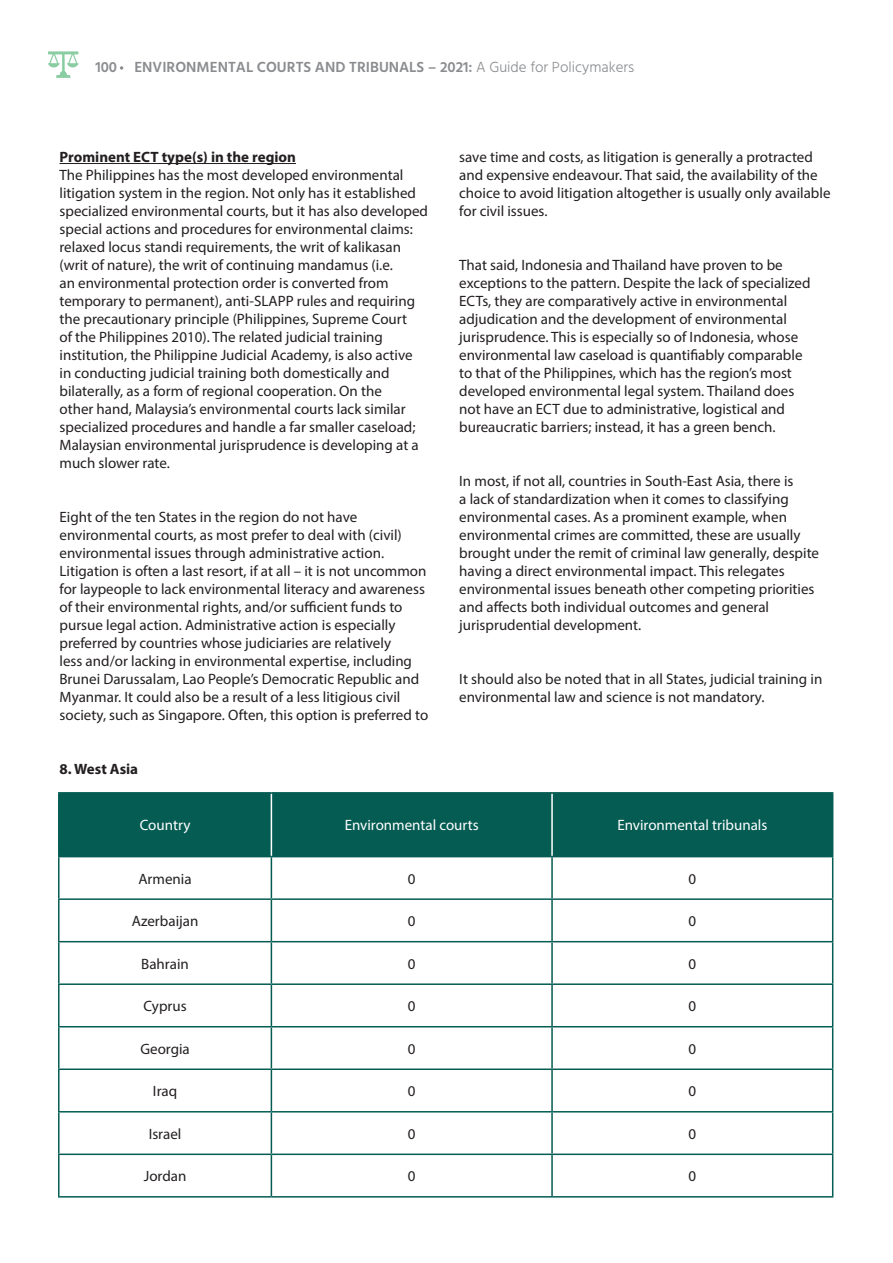
<style>
.page{position:relative;width:893px;height:1263px;background:#fff}
.page>*{position:absolute;margin:0;border:0;box-sizing:border-box;transform-origin:0 0}
.Body_text{font:15px/18px "Myriad Pro";color:#231f20}
.t1{font:600 15px "Hind";color:#8a8c8f}
.t2{font:15px "Myriad Pro";color:#fff}
.Body_text-2{font:700 15px "Myriad Pro";color:#231f20}
.s1{font-weight:300}
.s2{font-weight:700}
</style>
<div class="page">
<svg style="left:48px;top:51px;width:31px;height:27px"></svg>
<svg style="left:120px;top:66px;width:3px;height:4px"></svg>
<hr style="left:60px;top:163px;width:236px;height:1px;background:#231f20">
<div style="left:60px;top:794px;width:772px;height:62px;background:#045c53"></div>
<hr style="left:58px;top:857px;width:2px;height:41px;background:#045c53">
<hr style="left:271px;top:857px;width:1px;height:41px;background:#045c53">
<hr style="left:551px;top:857px;width:2px;height:41px;background:#045c53">
<hr style="left:832px;top:857px;width:1px;height:41px;background:#045c53">
<hr style="left:58px;top:898px;width:213px;height:2px;background:#045c53">
<hr style="left:58px;top:900px;width:2px;height:41px;background:#045c53">
<hr style="left:271px;top:898px;width:281px;height:2px;background:#045c53">
<hr style="left:271px;top:900px;width:1px;height:41px;background:#045c53">
<hr style="left:552px;top:898px;width:281px;height:2px;background:#045c53">
<hr style="left:551px;top:900px;width:2px;height:41px;background:#045c53">
<hr style="left:832px;top:900px;width:1px;height:41px;background:#045c53">
<hr style="left:58px;top:941px;width:213px;height:1px;background:#045c53">
<hr style="left:58px;top:942px;width:2px;height:41px;background:#045c53">
<hr style="left:271px;top:941px;width:281px;height:1px;background:#045c53">
<hr style="left:271px;top:942px;width:1px;height:41px;background:#045c53">
<hr style="left:552px;top:941px;width:281px;height:1px;background:#045c53">
<hr style="left:551px;top:942px;width:2px;height:41px;background:#045c53">
<hr style="left:832px;top:942px;width:1px;height:41px;background:#045c53">
<hr style="left:58px;top:983px;width:213px;height:2px;background:#045c53">
<hr style="left:58px;top:985px;width:2px;height:41px;background:#045c53">
<hr style="left:271px;top:983px;width:281px;height:2px;background:#045c53">
<hr style="left:271px;top:985px;width:1px;height:41px;background:#045c53">
<hr style="left:552px;top:983px;width:281px;height:2px;background:#045c53">
<hr style="left:551px;top:985px;width:2px;height:41px;background:#045c53">
<hr style="left:832px;top:985px;width:1px;height:41px;background:#045c53">
<hr style="left:58px;top:1026px;width:213px;height:1px;background:#045c53">
<hr style="left:58px;top:1027px;width:2px;height:41px;background:#045c53">
<hr style="left:271px;top:1026px;width:281px;height:1px;background:#045c53">
<hr style="left:271px;top:1027px;width:1px;height:41px;background:#045c53">
<hr style="left:552px;top:1026px;width:281px;height:1px;background:#045c53">
<hr style="left:551px;top:1027px;width:2px;height:41px;background:#045c53">
<hr style="left:832px;top:1027px;width:1px;height:41px;background:#045c53">
<hr style="left:58px;top:1068px;width:213px;height:2px;background:#045c53">
<hr style="left:58px;top:1070px;width:2px;height:41px;background:#045c53">
<hr style="left:271px;top:1068px;width:281px;height:2px;background:#045c53">
<hr style="left:271px;top:1070px;width:1px;height:41px;background:#045c53">
<hr style="left:552px;top:1068px;width:281px;height:2px;background:#045c53">
<hr style="left:551px;top:1070px;width:2px;height:41px;background:#045c53">
<hr style="left:832px;top:1070px;width:1px;height:41px;background:#045c53">
<hr style="left:58px;top:1111px;width:213px;height:1px;background:#045c53">
<hr style="left:58px;top:1112px;width:2px;height:41px;background:#045c53">
<hr style="left:271px;top:1111px;width:281px;height:1px;background:#045c53">
<hr style="left:271px;top:1112px;width:1px;height:41px;background:#045c53">
<hr style="left:552px;top:1111px;width:281px;height:1px;background:#045c53">
<hr style="left:551px;top:1112px;width:2px;height:41px;background:#045c53">
<hr style="left:832px;top:1112px;width:1px;height:41px;background:#045c53">
<hr style="left:58px;top:1153px;width:213px;height:2px;background:#045c53">
<hr style="left:58px;top:1155px;width:2px;height:41px;background:#045c53">
<hr style="left:271px;top:1153px;width:281px;height:2px;background:#045c53">
<hr style="left:271px;top:1155px;width:1px;height:41px;background:#045c53">
<hr style="left:552px;top:1153px;width:281px;height:2px;background:#045c53">
<hr style="left:551px;top:1155px;width:2px;height:41px;background:#045c53">
<hr style="left:832px;top:1155px;width:1px;height:41px;background:#045c53">
<hr style="left:58px;top:1196px;width:213px;height:1px;background:#045c53">
<hr style="left:271px;top:1196px;width:281px;height:1px;background:#045c53">
<hr style="left:552px;top:1196px;width:281px;height:1px;background:#045c53">
<hr style="left:271px;top:793px;width:1px;height:63px;background:#fff">
<hr style="left:551px;top:793px;width:2px;height:63px;background:#fff">
<hr style="left:58px;top:792px;width:213px;height:2px;background:#045c53">
<hr style="left:58px;top:793px;width:2px;height:63px;background:#045c53">
<hr style="left:271px;top:792px;width:281px;height:2px;background:#045c53">
<hr style="left:552px;top:792px;width:281px;height:2px;background:#045c53">
<hr style="left:832px;top:793px;width:1px;height:63px;background:#045c53">
<hr style="left:58px;top:856px;width:213px;height:1px;background:#045c53">
<hr style="left:271px;top:856px;width:281px;height:1px;background:#045c53">
<hr style="left:552px;top:856px;width:281px;height:1px;background:#045c53">
<p class="t1" style="left:95px;top:57px;width:540px">100 ENVIRONMENTAL COURTS AND TRIBUNALS – 2021: <span class="s1">A Guide for Policymakers</span></p>
<p class="Body_text" style="left:60px;top:148px;width:370px"><span class="s2">Prominent ECT type(s) in the region<br></span>The Philippines has the most developed environmental litigation system in the region. Not only has it established specialized environmental courts, but it has also developed special actions and procedures for environmental claims: relaxed locus standi requirements, the writ of kalikasan (writ of nature), the writ of continuing mandamus (i.e.<br>an environmental protection order is converted from temporary to permanent), anti-SLAPP rules and requiring the precautionary principle (Philippines, Supreme Court<br>of the Philippines 2010). The related judicial training institution, the Philippine Judicial Academy, is also active in conducting judicial training both domestically and bilaterally, as a form of regional cooperation. On the<br>other hand, Malaysia’s environmental courts lack similar specialized procedures and handle a far smaller caseload; Malaysian environmental jurisprudence is developing at a much slower rate.</p>
<p class="Body_text" style="left:60px;top:508px;width:370px">Eight of the ten States in the region do not have environmental courts, as most prefer to deal with (civil) environmental issues through administrative action.<br>Litigation is often a last resort, if at all – it is not uncommon for laypeople to lack environmental literacy and awareness of their environmental rights, and/or sufficient funds to pursue legal action. Administrative action is especially preferred by countries whose judiciaries are relatively<br>less and/or lacking in environmental expertise, including Brunei Darussalam, Lao People’s Democratic Republic and Myanmar. It could also be a result of a less litigious civil society, such as Singapore. Often, this option is preferred to</p>
<p class="Body_text-2" style="left:60px;top:759px;width:80px">8. West Asia</p>
<p class="Body_text" style="left:459px;top:148px;width:373px">save time and costs, as litigation is generally a protracted and expensive endeavour. That said, the availability of the choice to avoid litigation altogether is usually only available for civil issues.</p>
<p class="Body_text" style="left:459px;top:256px;width:353px">That said, Indonesia and Thailand have proven to be exceptions to the pattern. Despite the lack of specialized ECTs, they are comparatively active in environmental adjudication and the development of environmental jurisprudence. This is especially so of Indonesia, whose environmental law caseload is quantifiably comparable to that of the Philippines, which has the region’s most developed environmental legal system. Thailand does not have an ECT due to administrative, logistical and bureaucratic barriers; instead, it has a green bench.</p>
<p class="Body_text" style="left:459px;top:472px;width:361px">In most, if not all, countries in South-East Asia, there is<br>a lack of standardization when it comes to classifying environmental cases. As a prominent example, when environmental crimes are committed, these are usually brought under the remit of criminal law generally, despite having a direct environmental impact. This relegates environmental issues beneath other competing priorities and affects both individual outcomes and general jurisprudential development.</p>
<p class="Body_text" style="left:459px;top:670px;width:365px">It should also be noted that in all States, judicial training in environmental law and science is not mandatory.</p>
<p class="t2" style="left:140px;top:816px;width:52px">Country</p>
<p class="t2" style="left:345px;top:816px;width:136px">Environmental courts</p>
<p class="t2" style="left:617px;top:816px;width:152px">Environmental tribunals</p>
<p class="Body_text" style="left:138px;top:869px;width:55px">Armenia</p>
<p class="Body_text" style="left:408px;top:869px;width:9px">0</p>
<p class="Body_text" style="left:688px;top:869px;width:9px">0</p>
<p class="Body_text" style="left:132px;top:912px;width:68px">Azerbaijan</p>
<p class="Body_text" style="left:408px;top:912px;width:9px">0</p>
<p class="Body_text" style="left:688px;top:912px;width:9px">0</p>
<p class="Body_text" style="left:141px;top:954px;width:49px">Bahrain</p>
<p class="Body_text" style="left:408px;top:954px;width:9px">0</p>
<p class="Body_text" style="left:688px;top:954px;width:9px">0</p>
<p class="Body_text" style="left:144px;top:997px;width:45px">Cyprus</p>
<p class="Body_text" style="left:408px;top:997px;width:9px">0</p>
<p class="Body_text" style="left:688px;top:997px;width:9px">0</p>
<p class="Body_text" style="left:140px;top:1039px;width:51px">Georgia</p>
<p class="Body_text" style="left:408px;top:1039px;width:9px">0</p>
<p class="Body_text" style="left:688px;top:1039px;width:9px">0</p>
<p class="Body_text" style="left:153px;top:1082px;width:26px">Iraq</p>
<p class="Body_text" style="left:408px;top:1082px;width:9px">0</p>
<p class="Body_text" style="left:688px;top:1082px;width:9px">0</p>
<p class="Body_text" style="left:149px;top:1124px;width:34px">Israel</p>
<p class="Body_text" style="left:408px;top:1124px;width:9px">0</p>
<p class="Body_text" style="left:688px;top:1124px;width:9px">0</p>
<p class="Body_text" style="left:144px;top:1167px;width:44px">Jordan</p>
<p class="Body_text" style="left:408px;top:1167px;width:9px">0</p>
<p class="Body_text" style="left:688px;top:1167px;width:9px">0</p>
</div>
